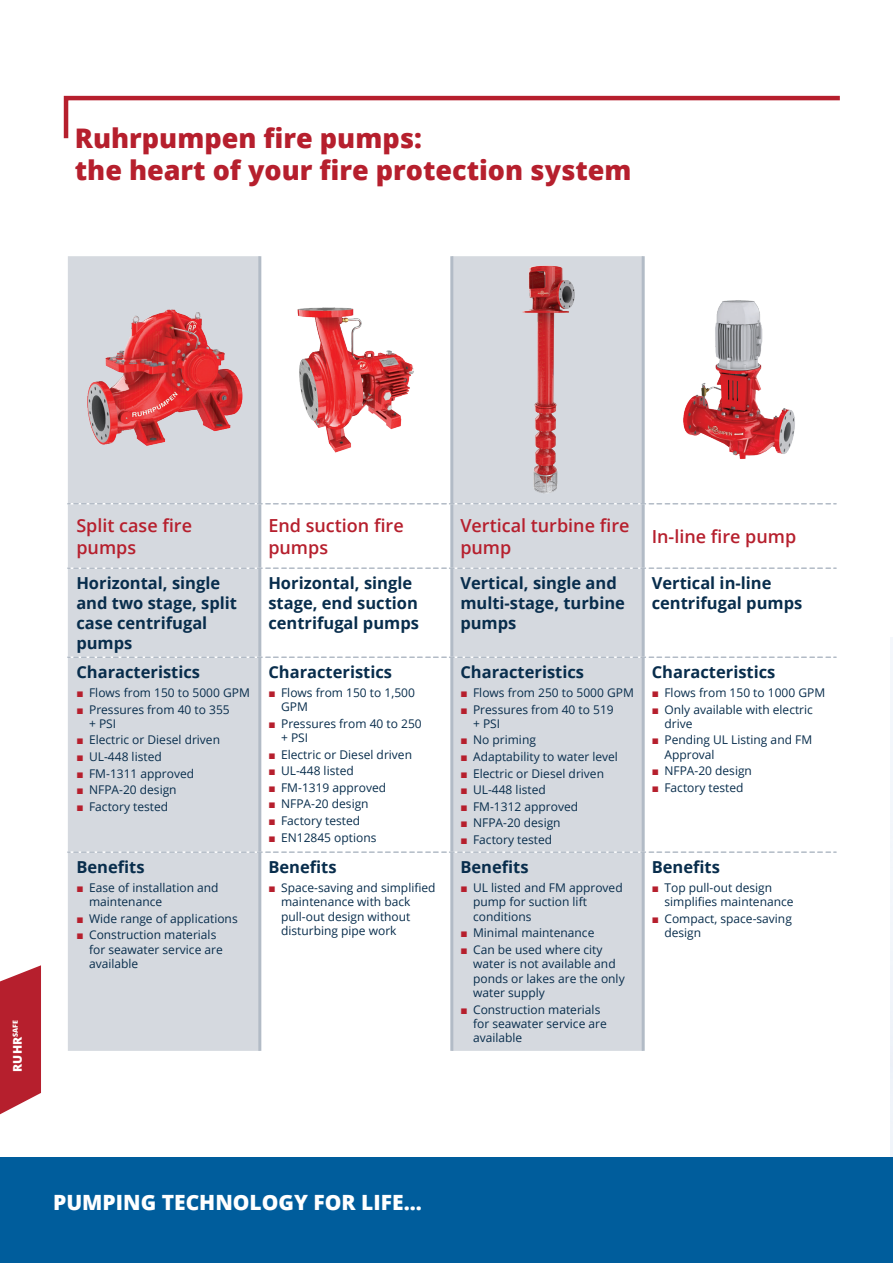
<style>
.page{position:relative;width:893px;height:1263px;background:#fff}
.page>*{position:absolute;margin:0;border:0;box-sizing:border-box;transform-origin:0 0}
.fire_-_heading_2{font:800 27px "Open Sans";color:#b61f2d}
.Heading_titles_-_lower_bar{font:800 21px "Open Sans";color:#fff}
.fire_-_table_Heading{font:600 18px/21.6px "Open Sans";color:#b61f2d}
.fire_-_table_paragraph{font:700 16.5px/19.8px "Open Sans";color:#082d4c}
.t1{font:12px/14.4px "Open Sans";color:#082d4c}
.t2{font:800 12px "Open Sans";color:#fff}
.s1{font-family:"Arial";font-weight:900;color:#b61f2d}
</style>
<div class="page">
<svg style="left:0;top:965px;width:41px;height:150px;background:#bf3c48"></svg>
<svg style="left:63px;top:95px;width:777px;height:44px"></svg>
<svg style="left:68px;top:256px;width:574px;height:795px;fill:#d5d9df"></svg>
<hr style="left:258px;top:256px;width:3px;height:247px;background:#b2bbc6">
<hr style="left:450px;top:256px;width:3px;height:247px;background:#b2bbc6">
<hr style="left:642px;top:256px;width:3px;height:247px;background:#b2bbc6">
<hr style="left:258px;top:504px;width:3px;height:63px;background:#b2bbc6">
<hr style="left:450px;top:504px;width:3px;height:63px;background:#b2bbc6">
<hr style="left:642px;top:504px;width:3px;height:63px;background:#b2bbc6">
<hr style="left:258px;top:569px;width:3px;height:87px;background:#b2bbc6">
<hr style="left:450px;top:569px;width:3px;height:87px;background:#b2bbc6">
<hr style="left:642px;top:569px;width:3px;height:87px;background:#b2bbc6">
<hr style="left:258px;top:658px;width:3px;height:193px;background:#b2bbc6">
<hr style="left:450px;top:658px;width:3px;height:193px;background:#b2bbc6">
<hr style="left:642px;top:658px;width:3px;height:193px;background:#b2bbc6">
<hr style="left:258px;top:853px;width:3px;height:198px;background:#b2bbc6">
<hr style="left:450px;top:853px;width:3px;height:198px;background:#b2bbc6">
<hr style="left:642px;top:853px;width:3px;height:198px;background:#b2bbc6">
<svg style="left:68px;top:503px;width:768px;height:1px"></svg>
<svg style="left:68px;top:567px;width:768px;height:2px"></svg>
<svg style="left:68px;top:656px;width:768px;height:2px"></svg>
<svg style="left:68px;top:851px;width:768px;height:2px"></svg>
<img style="left:84px;top:305px;width:160px;height:150px">
<img style="left:293px;top:306px;width:125px;height:148px">
<img style="left:514px;top:262px;width:67px;height:236px">
<img style="left:683px;top:300px;width:112px;height:159px">
<div style="left:0;top:1157px;width:893px;height:106px;background:#005d9c"></div>
<p class="fire_-_heading_2" style="left:75px;top:117px;width:349px">Ruhrpumpen fire pumps:</p>
<p class="fire_-_heading_2" style="left:75px;top:150px;width:558px">the heart of your fire protection system</p>
<p class="t2" style="left:8px;top:1072px;width:53px;rotate:-90deg">RUHR<sup>SAFE</sup></p>
<p class="fire_-_table_Heading" style="left:76px;top:514px;width:117px">Split case fire pumps</p>
<p class="fire_-_table_Heading" style="left:268px;top:514px;width:137px">End suction fire pumps</p>
<p class="fire_-_table_Heading" style="left:460px;top:514px;width:171px">Vertical turbine fire pump</p>
<p class="fire_-_table_Heading" style="left:652px;top:525px;width:146px">In-line fire pump</p>
<p class="fire_-_table_paragraph" style="left:76px;top:573px;width:162px">Horizontal, single and two stage, split case centrifugal pumps</p>
<p class="fire_-_table_paragraph" style="left:268px;top:573px;width:152px">Horizontal, single stage, end suction centrifugal pumps</p>
<p class="fire_-_table_paragraph" style="left:460px;top:573px;width:166px">Vertical, single and multi-stage, turbine pumps</p>
<p class="fire_-_table_paragraph" style="left:652px;top:573px;width:152px">Vertical in-line centrifugal pumps</p>
<p class="fire_-_table_paragraph" style="left:76px;top:662px;width:125px">Characteristics</p>
<p class="t1" style="left:76px;top:685px;width:175px"><span class="s1">■</span> Flows from 150 to 5000 GPM</p>
<p class="t1" style="left:89px;top:702px;width:142px;text-indent:-13px"><span class="s1">■</span> Pressures from 40 to 355 + PSI</p>
<p class="t1" style="left:76px;top:733px;width:145px"><span class="s1">■</span> Electric or Diesel driven</p>
<p class="t1" style="left:76px;top:749px;width:87px"><span class="s1">■</span> UL-448 listed</p>
<p class="t1" style="left:76px;top:766px;width:119px"><span class="s1">■</span> FM-1311 approved</p>
<p class="t1" style="left:76px;top:782px;width:102px"><span class="s1">■</span> NFPA-20 design</p>
<p class="t1" style="left:76px;top:799px;width:93px"><span class="s1">■</span> Factory tested</p>
<p class="fire_-_table_paragraph" style="left:268px;top:662px;width:125px">Characteristics</p>
<p class="t1" style="left:281px;top:685px;width:135px;text-indent:-13px"><span class="s1">■</span> Flows from 150 to 1,500<br>GPM</p>
<p class="t1" style="left:281px;top:716px;width:142px;text-indent:-13px"><span class="s1">■</span> Pressures from 40 to 250 + PSI</p>
<p class="t1" style="left:268px;top:747px;width:145px"><span class="s1">■</span> Electric or Diesel driven</p>
<p class="t1" style="left:268px;top:763px;width:87px"><span class="s1">■</span> UL-448 listed</p>
<p class="t1" style="left:268px;top:780px;width:119px"><span class="s1">■</span> FM-1319 approved</p>
<p class="t1" style="left:268px;top:797px;width:102px"><span class="s1">■</span> NFPA-20 design</p>
<p class="t1" style="left:268px;top:813px;width:93px"><span class="s1">■</span> Factory tested</p>
<p class="t1" style="left:268px;top:830px;width:110px"><span class="s1">■</span> EN12845 options</p>
<p class="fire_-_table_paragraph" style="left:460px;top:662px;width:125px">Characteristics</p>
<p class="t1" style="left:460px;top:685px;width:175px"><span class="s1">■</span> Flows from 250 to 5000 GPM</p>
<p class="t1" style="left:473px;top:702px;width:142px;text-indent:-13px"><span class="s1">■</span> Pressures from 40 to 519 + PSI</p>
<p class="t1" style="left:460px;top:733px;width:77px"><span class="s1">■</span> No priming</p>
<p class="t1" style="left:460px;top:749px;width:159px"><span class="s1">■</span> Adaptability to water level</p>
<p class="t1" style="left:460px;top:766px;width:145px"><span class="s1">■</span> Electric or Diesel driven</p>
<p class="t1" style="left:460px;top:782px;width:87px"><span class="s1">■</span> UL-448 listed</p>
<p class="t1" style="left:460px;top:799px;width:119px"><span class="s1">■</span> FM-1312 approved</p>
<p class="t1" style="left:460px;top:815px;width:102px"><span class="s1">■</span> NFPA-20 design</p>
<p class="t1" style="left:460px;top:832px;width:93px"><span class="s1">■</span> Factory tested</p>
<p class="fire_-_table_paragraph" style="left:652px;top:662px;width:125px">Characteristics</p>
<p class="t1" style="left:652px;top:685px;width:175px"><span class="s1">■</span> Flows from 150 to 1000 GPM</p>
<p class="t1" style="left:664px;top:702px;width:150px;text-indent:-13px"><span class="s1">■</span> Only available with electric drive</p>
<p class="t1" style="left:664px;top:733px;width:149px;text-indent:-13px"><span class="s1">■</span> Pending UL Listing and FM<br>Approval</p>
<p class="t1" style="left:652px;top:763px;width:102px"><span class="s1">■</span> NFPA-20 design</p>
<p class="t1" style="left:652px;top:780px;width:93px"><span class="s1">■</span> Factory tested</p>
<p class="fire_-_table_paragraph" style="left:76px;top:857px;width:70px">Benefits</p>
<p class="t1" style="left:89px;top:880px;width:131px;text-indent:-13px"><span class="s1">■</span> Ease of installation and maintenance</p>
<p class="t1" style="left:76px;top:911px;width:163px"><span class="s1">■</span> Wide range of applications</p>
<p class="t1" style="left:89px;top:927px;width:135px;text-indent:-13px"><span class="s1">■</span> Construction materials for seawater service are available</p>
<p class="fire_-_table_paragraph" style="left:268px;top:857px;width:70px">Benefits</p>
<p class="t1" style="left:281px;top:880px;width:156px;text-indent:-13px"><span class="s1">■</span> Space-saving and simplified maintenance with back pull-out design without disturbing pipe work</p>
<p class="fire_-_table_paragraph" style="left:460px;top:857px;width:70px">Benefits</p>
<p class="t1" style="left:473px;top:880px;width:151px;text-indent:-13px"><span class="s1">■</span> UL listed and FM approved pump for suction lift conditions</p>
<p class="t1" style="left:460px;top:925px;width:136px"><span class="s1">■</span> Minimal maintenance</p>
<p class="t1" style="left:473px;top:942px;width:153px;text-indent:-13px"><span class="s1">■</span> Can be used where city water is not available and ponds or lakes are the only water supply</p>
<p class="t1" style="left:473px;top:1002px;width:135px;text-indent:-13px"><span class="s1">■</span> Construction materials for seawater service are available</p>
<p class="fire_-_table_paragraph" style="left:652px;top:857px;width:70px">Benefits</p>
<p class="t1" style="left:664px;top:880px;width:131px;text-indent:-13px"><span class="s1">■</span> Top pull-out design simplifies maintenance</p>
<p class="t1" style="left:664px;top:911px;width:129px;text-indent:-13px"><span class="s1">■</span> Compact, space-saving design</p>
<p class="Heading_titles_-_lower_bar" style="left:53px;top:1186px;width:370px">PUMPING TECHNOLOGY FOR LIFE...</p>
</div>
